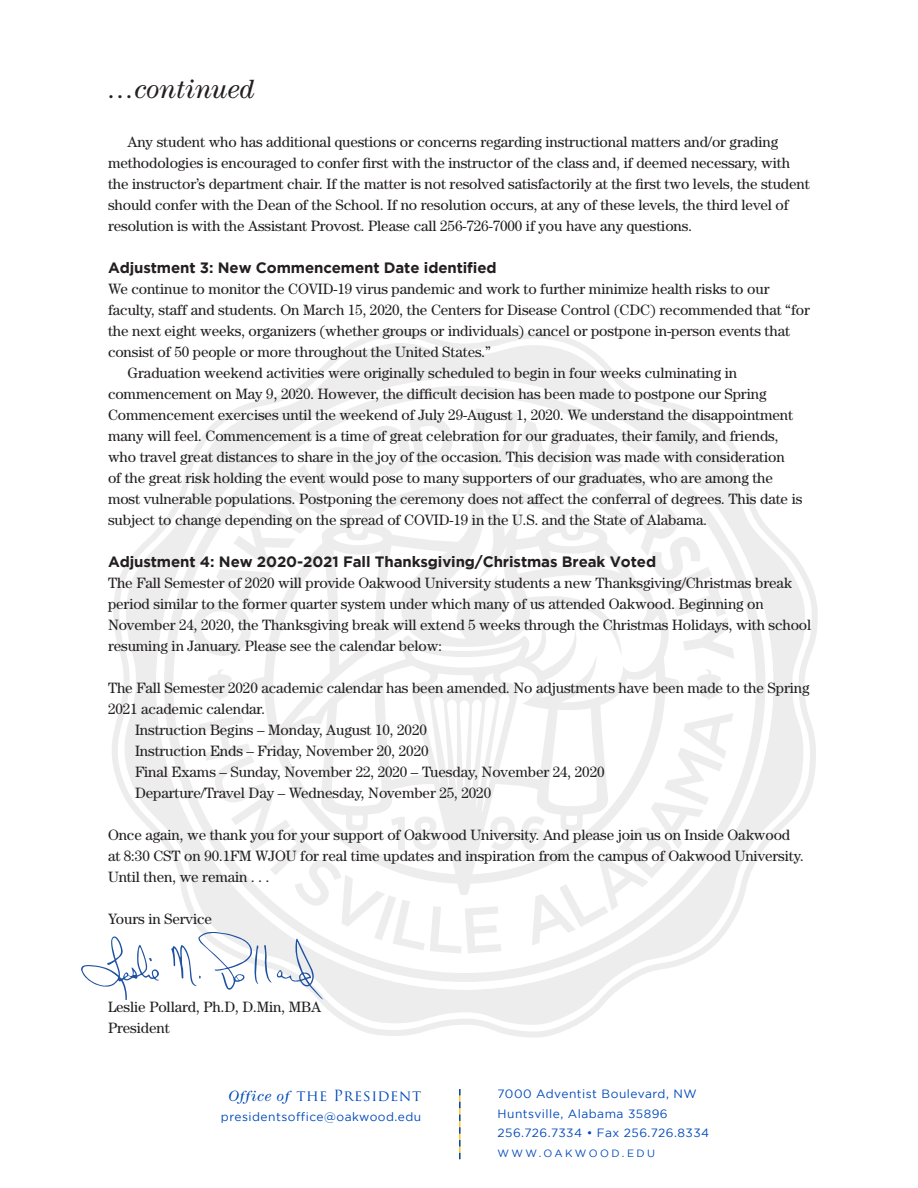
<style>
.page{position:relative;width:918px;height:1188px;background:#fff}
.page>*{position:absolute;margin:0;border:0;box-sizing:border-box;transform-origin:0 0}
.t1{font:italic 27px "Century";letter-spacing:-.005em;color:#231f20}
.t2{font:15px/21px "Century";letter-spacing:-.005em;color:#231f20}
.t3{font:700 15px "Gotham";letter-spacing:-.005em;color:#231f20}
.t4{font:15px "Trajan Pro";letter-spacing:.035em;color:#004aba}
.t5{font:12px "Gotham";letter-spacing:.04em;color:#004aba}
.t6{font:10.5px "Gotham";letter-spacing:.235em;color:#004aba}
.s1{font-family:"Century";font-style:italic}
</style>
<div class="page">
<svg style="left:112px;top:330px;width:706px;height:708px"></svg>
<svg style="left:121px;top:341px;width:685px;height:685px"></svg>
<svg style="left:459px;top:1089px;width:1px;height:70px"></svg>
<svg style="left:171px;top:408px;width:563px;height:592px"></svg>
<svg style="left:81px;top:936px;width:78px;height:68px"></svg>
<p class="t1" style="left:108px;top:73px;width:148px">…continued</p>
<p class="t2" style="left:108px;top:131px;width:703px;text-indent:20px">Any student who has additional questions or concerns regarding instructional matters and/or grading methodologies is encouraged to confer first with the instructor of the class and, if deemed necessary, with the instructor’s department chair. If the matter is not resolved satisfactorily at the first two levels, the student should confer with the Dean of the School. If no resolution occurs, at any of these levels, the third level of resolution is with the Assistant Provost. Please call 256-726-7000 if you have any questions.</p>
<p class="t3" style="left:108px;top:259px;width:390px">Adjustment 3: New Commencement Date identified</p>
<p class="t2" style="left:108px;top:278px;width:703px">We continue to monitor the COVID-19 virus pandemic and work to further minimize health risks to our faculty, staff and students. On March 15, 2020, the Centers for Disease Control (CDC) recommended that “for the next eight weeks, organizers (whether groups or individuals) cancel or postpone in-person events that consist of 50 people or more throughout the United States.”</p>
<p class="t2" style="left:108px;top:362px;width:696px;text-indent:20px">Graduation weekend activities were originally scheduled to begin in four weeks culminating in commencement on May 9, 2020. However, the difficult decision has been made to postpone our Spring Commencement exercises until the weekend of July 29-August 1, 2020. We understand the disappointment many will feel. Commencement is a time of great celebration for our graduates, their family, and friends, who travel great distances to share in the joy of the occasion. This decision was made with consideration<br>of the great risk holding the event would pose to many supporters of our graduates, who are among the most vulnerable populations. Postponing the ceremony does not affect the conferral of degrees. This date is subject to change depending on the spread of COVID-19 in the U.S. and the State of Alabama.</p>
<p class="t3" style="left:108px;top:553px;width:550px">Adjustment 4: New 2020-2021 Fall Thanksgiving/Christmas Break Voted</p>
<p class="t2" style="left:108px;top:572px;width:705px">The Fall Semester of 2020 will provide Oakwood University students a new Thanksgiving/Christmas break period similar to the former quarter system under which many of us attended Oakwood. Beginning on November 24, 2020, the Thanksgiving break will extend 5 weeks through the Christmas Holidays, with school resuming in January. Please see the calendar below:</p>
<p class="t2" style="left:108px;top:677px;width:703px">The Fall Semester 2020 academic calendar has been amended. No adjustments have been made to the Spring<br>2021 academic calendar.</p>
<p class="t2" style="left:135px;top:719px;width:293px">Instruction Begins – Monday, August 10, 2020</p>
<p class="t2" style="left:135px;top:740px;width:295px">Instruction Ends – Friday, November 20, 2020</p>
<p class="t2" style="left:135px;top:761px;width:471px">Final Exams – Sunday, November 22, 2020 – Tuesday, November 24, 2020</p>
<p class="t2" style="left:135px;top:782px;width:358px">Departure/Travel Day – Wednesday, November 25, 2020</p>
<p class="t2" style="left:108px;top:824px;width:697px">Once again, we thank you for your support of Oakwood University. And please join us on Inside Oakwood at 8:30 CST on 90.1FM WJOU for real time updates and inspiration from the campus of Oakwood University.<br>Until then, we remain . . .</p>
<p class="t2" style="left:108px;top:908px;width:106px">Yours in Service</p>
<p class="t2" style="left:108px;top:996px;width:215px">Leslie Pollard, Ph.D, D.Min, MBA</p>
<p class="t2" style="left:108px;top:1017px;width:63px">President</p>
<p class="t4" style="left:229px;top:1086px;width:194px"><span class="s1">Office of</span> the President</p>
<p class="t5" style="left:221px;top:1110px;width:202px">presidentsoffice@oakwood.edu</p>
<p class="t5" style="left:498px;top:1087px;width:201px">7000 Adventist Boulevard, NW</p>
<p class="t5" style="left:498px;top:1107px;width:172px">Huntsville, Alabama 35896</p>
<p class="t5" style="left:498px;top:1126px;width:213px">256.726.7334 • Fax 256.726.8334</p>
<p class="t6" style="left:498px;top:1147px;width:159px">WWW.OAKWOOD.EDU</p>
</div>
